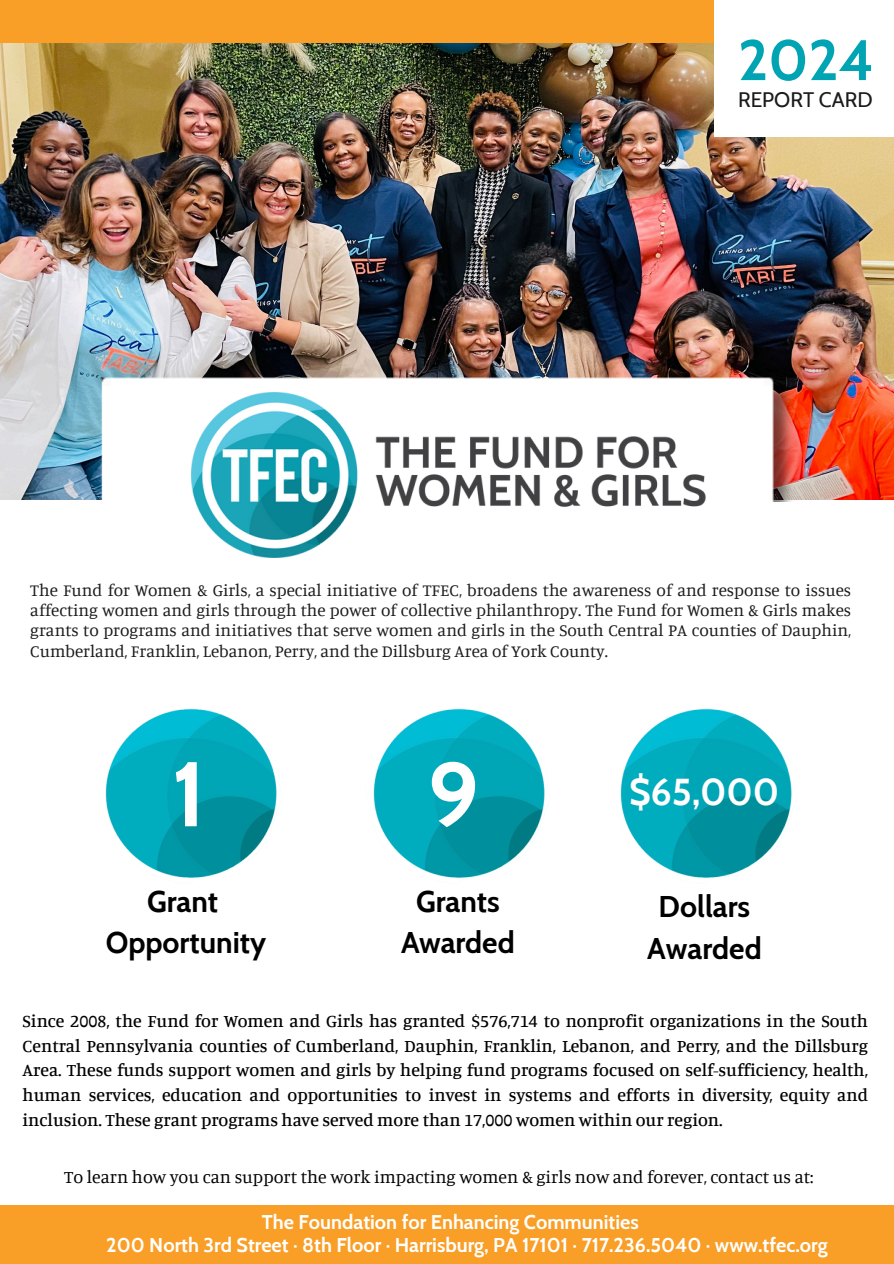
<style>
.page{position:relative;width:894px;height:1264px;background:#fff}
.page>*{position:absolute;margin:0;border:0;box-sizing:border-box;transform-origin:0 0}
.t1{font:700 91.65px "Cabin";color:#fff}
.t2{font:700 91.5px "Cabin";color:#fff}
.t3{font:700 57px "Cabin";color:#00a4b3}
.t4{font:700 37.35px "Cabin";color:#fff}
.t5{font:700 29.85px/41.2px "Cabin";color:#000;text-align:center}
.t6{font:21px "Cabin";color:#1b1b1b}
.t7{font:700 19.8px/23.7px "Cabin";color:#fff}
.t8{font:500 18px/24.8px "Manuale";color:#000;text-align:justify}
.t9{font:18px "Manuale";color:#000}
.t10{font:17.25px/20.2px "Manuale";color:#1b1b1b;text-align:justify}
</style>
<div class="page">
<div style="left:0;top:0;width:886px;height:60px;background:#f99e26"></div>
<img style="left:0;top:44px;width:893px;height:455px">
<img style="left:92px;top:377px;width:712px;height:124px">
<img style="left:714px;top:0;width:179px;height:137px">
<div style="left:0;top:1205px;width:893px;height:58px;background:#f99e26"></div>
<img style="left:105px;top:708px;width:173px;height:170px">
<img style="left:373px;top:708px;width:173px;height:170px">
<img style="left:620px;top:708px;width:173px;height:170px">
<img style="left:191px;top:392px;width:515px;height:166px">
<h3 class="t3" style="left:737px;top:25px;width:137px">2024</h3>
<h3 class="t6" style="left:737px;top:87px;width:136px">REPORT CARD</h3>
<p class="t10" style="left:30px;top:579px;width:822px">The Fund for Women &amp; Girls, a special initiative of TFEC, broadens the awareness of and response to issues affecting women and girls through the power of collective philanthropy. The Fund for Women &amp; Girls makes grants to programs and initiatives that serve women and girls in the South Central PA counties of Dauphin, Cumberland, Franklin, Lebanon, Perry, and the Dillsburg Area of York County.</p>
<h2 class="t2" style="left:172px;top:738px;width:35px">1</h2>
<p class="t1" style="left:427px;top:738px;width:53px">9</p>
<p class="t4" style="left:629px;top:768px;width:151px">$65,000</p>
<p class="t5" style="left:106px;top:880px;width:162px">Grant<br>Opportunity</p>
<p class="t5" style="left:401px;top:880px;width:115px">Grants<br>Awarded</p>
<p class="t5" style="left:647px;top:886px;width:116px">Dollars<br>Awarded</p>
<h2 class="t8" style="left:23px;top:1007px;width:846px">Since 2008, the Fund for Women and Girls has granted $576,714 to nonprofit organizations in the South Central Pennsylvania counties of Cumberland, Dauphin, Franklin, Lebanon, and Perry, and the Dillsburg Area. These funds support women and girls by helping fund programs focused on self-sufficiency, health, human services, education and opportunities to invest in systems and efforts in diversity, equity and inclusion. These grant programs have served more than 17,000 women within our region.</h2>
<p class="t9" style="left:64px;top:1165px;width:750px">To learn how you can support the work impacting women &amp; girls now and forever, contact us at:</p>
<p class="t7" style="left:106px;top:1209px;width:722px;text-indent:155px">The Foundation for Enhancing Communities<br>200 North 3rd Street · 8th Floor · Harrisburg, PA 17101 · 717.236.5040 · www.tfec.org</p>
</div>
